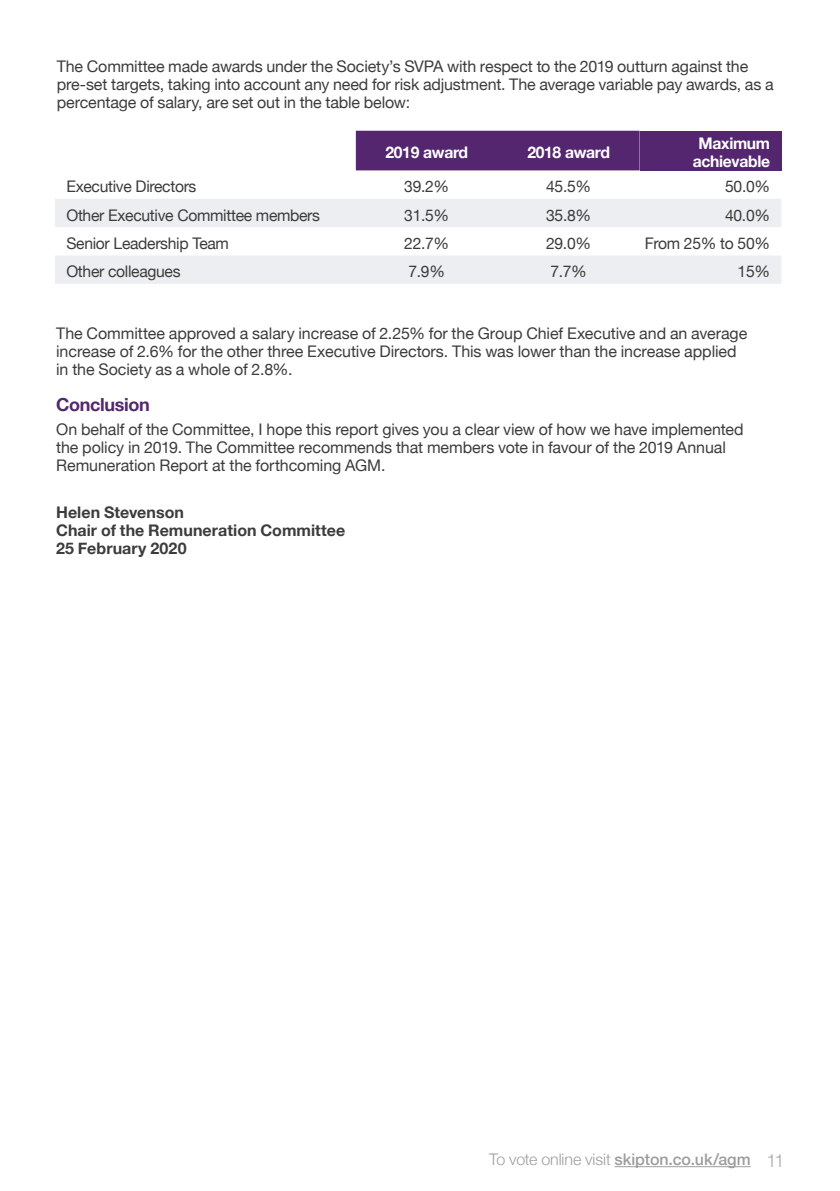
<style>
.page{position:relative;width:840px;height:1191px;background:#fff}
.page>*{position:absolute;margin:0;border:0;box-sizing:border-box;transform-origin:0 0}
.t1{font:700 18px "Helvetica Neue";letter-spacing:-.02em;color:#54266f}
.t2{font:16px/18px "Helvetica Neue";letter-spacing:-.01em;color:#3c3c3b}
.t3{font:700 16px/18px "Helvetica Neue";letter-spacing:.005em;color:#3c3c3b}
.t4{font:300 16px "Helvetica Neue";letter-spacing:-.005em;color:#9d9d9c}
.t5{font:700 16px/18px "Helvetica Neue";letter-spacing:-.02em;color:#fff;text-align:center}
.s1{font-weight:500}
.s2{font-family:"Helvetica Neue LT Std";font-size:18px;color:#a8a8a7}
</style>
<div class="page">
<hr style="left:614px;top:1166px;width:136px;height:1px;background:#9d9d9c">
<div style="left:355px;top:131px;width:284px;height:39px;background:#54266f"></div>
<div style="left:639px;top:131px;width:142px;height:39px;background:#54266f"></div>
<svg style="left:55px;top:199px;width:726px;height:85px;fill:#eceef1"></svg>
<p class="t2" style="left:57px;top:58px;width:718px">The Committee made awards under the Society’s SVPA with respect to the 2019 outturn against the pre-set targets, taking into account any need for risk adjustment. The average variable pay awards, as a percentage of salary, are set out in the table below:</p>
<p class="t5" style="left:385px;top:144px;width:84px">2019 award</p>
<p class="t5" style="left:527px;top:144px;width:84px">2018 award</p>
<p class="t5" style="left:692px;top:135px;width:79px">Maximum achievable</p>
<p class="t2" style="left:66px;top:178px;width:131px">Executive Directors</p>
<p class="t2" style="left:404px;top:178px;width:46px">39.2%</p>
<p class="t2" style="left:546px;top:178px;width:46px">45.5%</p>
<p class="t2" style="left:724px;top:178px;width:46px">50.0%</p>
<p class="t2" style="left:66px;top:207px;width:255px">Other Executive Committee members</p>
<p class="t2" style="left:404px;top:207px;width:46px">31.5%</p>
<p class="t2" style="left:546px;top:207px;width:46px">35.8%</p>
<p class="t2" style="left:724px;top:207px;width:46px">40.0%</p>
<p class="t2" style="left:66px;top:235px;width:164px">Senior Leadership Team</p>
<p class="t2" style="left:404px;top:235px;width:46px">22.7%</p>
<p class="t2" style="left:546px;top:235px;width:46px">29.0%</p>
<p class="t2" style="left:644px;top:235px;width:127px">From 25% to 50%</p>
<p class="t2" style="left:66px;top:263px;width:116px">Other colleagues</p>
<p class="t2" style="left:408px;top:263px;width:38px">7.9%</p>
<p class="t2" style="left:550px;top:263px;width:38px">7.7%</p>
<p class="t2" style="left:737px;top:263px;width:34px">15%</p>
<p class="t2" style="left:56px;top:325px;width:692px">The Committee approved a salary increase of 2.25% for the Group Chief Executive and an average increase of 2.6% for the other three Executive Directors. This was lower than the increase applied in the Society as a whole of 2.8%.</p>
<p class="t1" style="left:56px;top:390px;width:95px">Conclusion</p>
<p class="t2" style="left:56px;top:421px;width:688px">On behalf of the Committee, I hope this report gives you a clear view of how we have implemented the policy in 2019. The Committee recommends that members vote in favour of the 2019 Annual<br>Remuneration Report at the forthcoming AGM.</p>
<p class="t3" style="left:56px;top:504px;width:290px">Helen Stevenson<br>Chair of the Remuneration Committee<br>25 February 2020</p>
<p class="t4" style="left:489px;top:1146px;width:296px">To vote online visit <span class="s1">skipton.co.uk/agm</span> <span class="s2">11</span></p>
</div>
